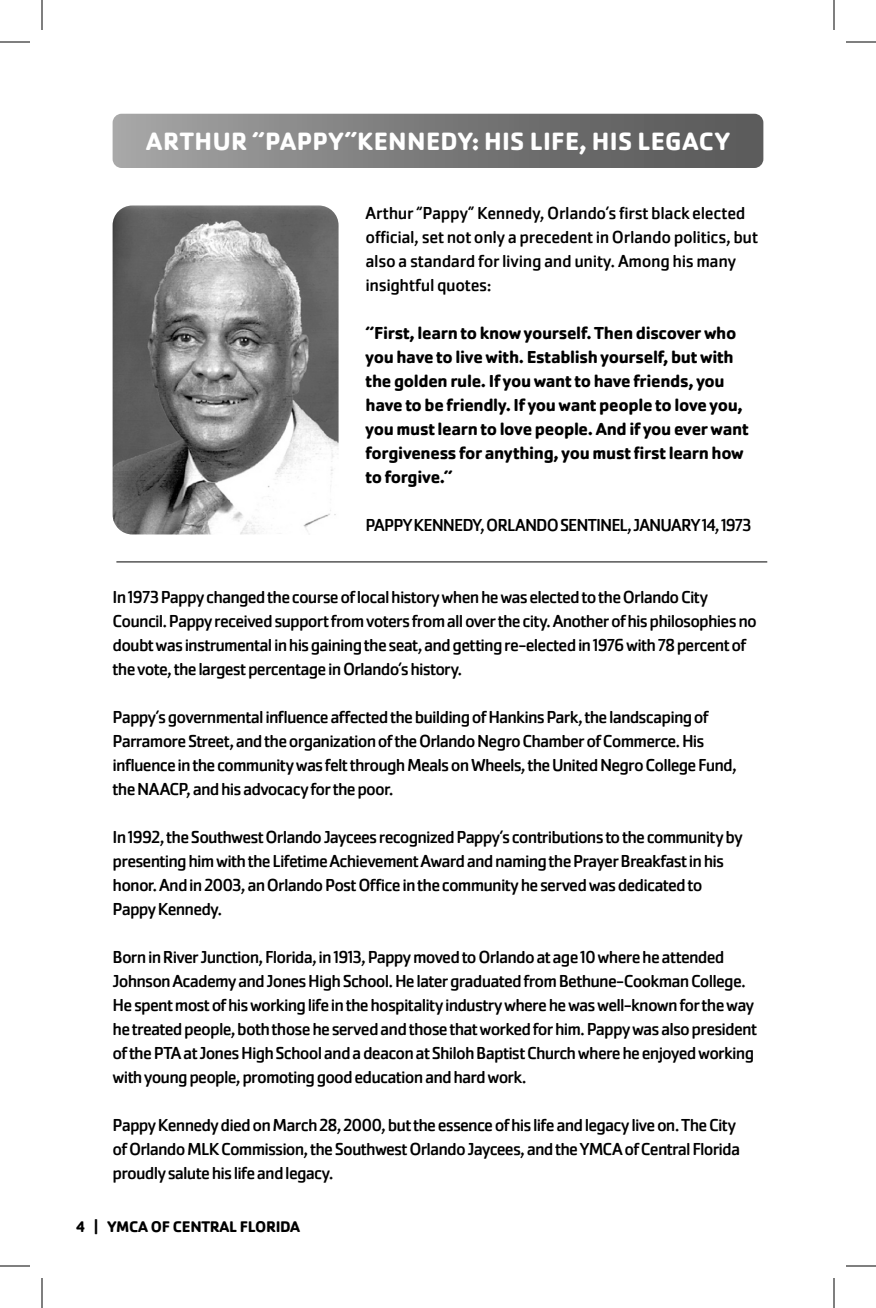
<style>
.page{position:relative;width:876px;height:1308px;background:#fff}
.page>*{position:absolute;margin:0;border:0;box-sizing:border-box;transform-origin:0 0}
.t1{font:700 26px "Cachet Pro";letter-spacing:.015em;color:#fff}
.t2{font:18px/24px "Cachet Pro";letter-spacing:-.045em;color:#000}
.t3{font:700 18px/24px "Cachet Pro";letter-spacing:-.02em;color:#000}
.t4{font:18px/24px "Cachet Pro";letter-spacing:-.02em;color:#000}
.t5{font:700 16px "Cachet Pro";letter-spacing:-.02em;color:#000}
</style>
<div class="page">
<svg style="left:113px;top:114px;width:650px;height:54px;background:#7b7b7b"></svg>
<img style="left:113px;top:205px;width:226px;height:329px">
<hr style="left:116px;top:561px;width:651px;height:1px;background:#000">
<hr style="left:0;top:42px;width:30px;height:1px;background:#000">
<hr style="left:846px;top:42px;width:30px;height:1px;background:#000">
<hr style="left:0;top:1266px;width:30px;height:1px;background:#000">
<hr style="left:846px;top:1266px;width:30px;height:1px;background:#000">
<hr style="left:42px;top:0;width:1px;height:30px;background:#000">
<hr style="left:42px;top:1278px;width:1px;height:30px;background:#000">
<hr style="left:834px;top:0;width:1px;height:30px;background:#000">
<hr style="left:834px;top:1278px;width:1px;height:30px;background:#000">
<p class="t1" style="left:146px;top:126px;width:585px">ARTHUR “PAPPY”KENNEDY: HIS LIFE, HIS LEGACY</p>
<p class="t4" style="left:366px;top:201px;width:394px">Arthur “Pappy” Kennedy, Orlando’s first black elected official, set not only a precedent in Orlando politics, but also a standard for living and unity. Among his many insightful quotes:</p>
<p class="t3" style="left:366px;top:321px;width:385px">“First, learn to know yourself. Then discover who you have to live with. Establish yourself, but with the golden rule. If you want to have friends, you have to be friendly. If you want people to love you, you must learn to love people. And if you ever want forgiveness for anything, you must first learn how to forgive.”</p>
<p class="t2" style="left:366px;top:513px;width:388px">PAPPY KENNEDY, ORLANDO SENTINEL, JANUARY 14, 1973</p>
<p class="t2" style="left:113px;top:585px;width:646px">In 1973 Pappy changed the course of local history when he was elected to the Orlando City Council. Pappy received support from voters from all over the city. Another of his philosophies no doubt was instrumental in his gaining the seat, and getting re-elected in 1976 with 78 percent of the vote, the largest percentage in Orlando’s history.</p>
<p class="t2" style="left:113px;top:705px;width:626px">Pappy’s governmental influence affected the building of Hankins Park, the landscaping of Parramore Street, and the organization of the Orlando Negro Chamber of Commerce. His influence in the community was felt through Meals on Wheels, the United Negro College Fund, the NAACP, and his advocacy for the poor.</p>
<p class="t2" style="left:113px;top:825px;width:632px">In 1992, the Southwest Orlando Jaycees recognized Pappy’s contributions to the community by presenting him with the Lifetime Achievement Award and naming the Prayer Breakfast in his honor. And in 2003, an Orlando Post Office in the community he served was dedicated to Pappy Kennedy.</p>
<p class="t2" style="left:113px;top:945px;width:646px">Born in River Junction, Florida, in 1913, Pappy moved to Orlando at age 10 where he attended Johnson Academy and Jones High School. He later graduated from Bethune-Cookman College.<br>He spent most of his working life in the hospitality industry where he was well-known for the way he treated people, both those he served and those that worked for him. Pappy was also president of the PTA at Jones High School and a deacon at Shiloh Baptist Church where he enjoyed working with young people, promoting good education and hard work.</p>
<p class="t2" style="left:113px;top:1113px;width:629px">Pappy Kennedy died on March 28, 2000, but the essence of his life and legacy live on. The City of Orlando MLK Commission, the Southwest Orlando Jaycees, and the YMCA of Central Florida proudly salute his life and legacy.</p>
<p class="t5" style="left:76px;top:1217px;width:226px">4 | YMCA OF CENTRAL FLORIDA</p>
</div>
